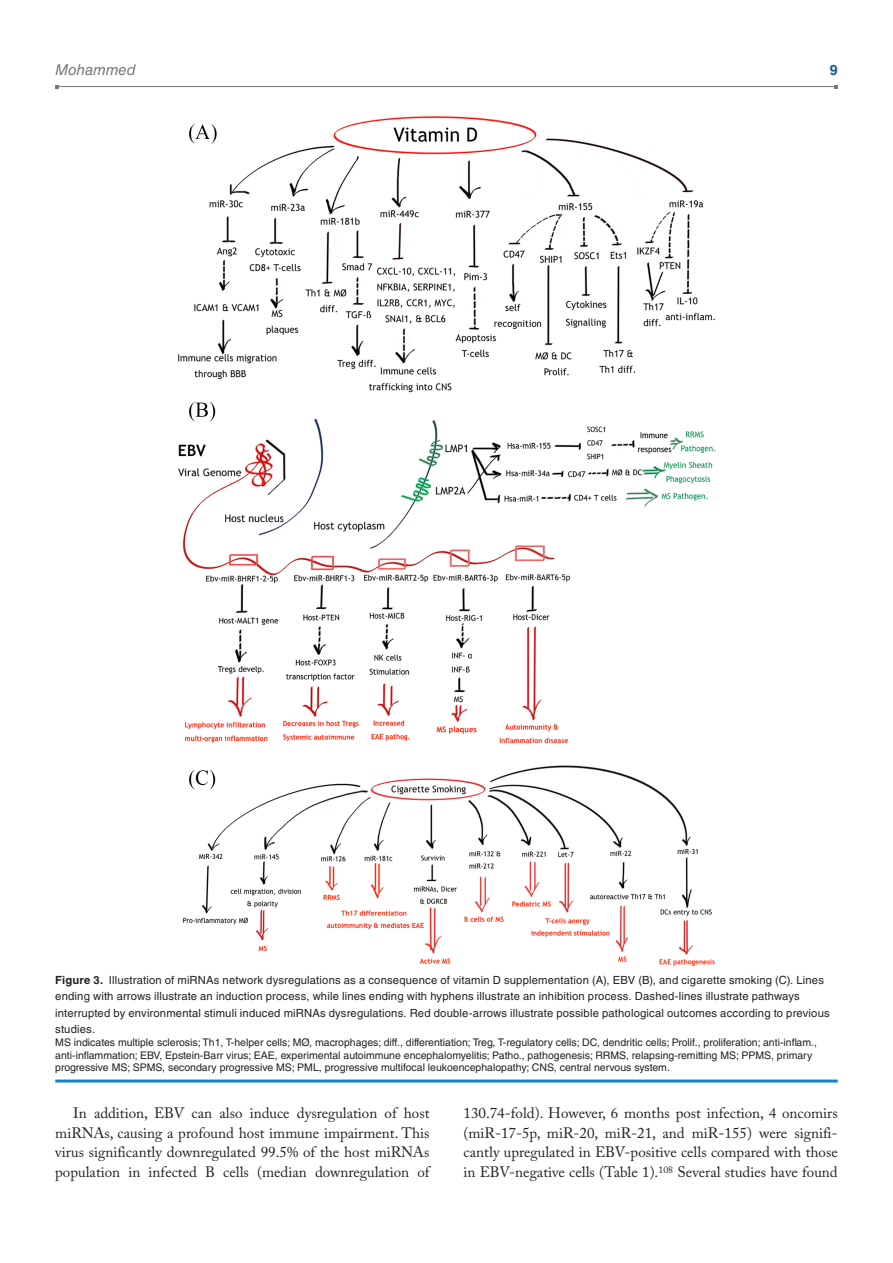
<style>
.page{position:relative;width:893px;height:1263px;background:#fff}
.page>*{position:absolute;margin:0;border:0;box-sizing:border-box;transform-origin:0 0}
.t1{font:15px/19.5px "Adobe Caslon Pro";color:#231f20;text-align:justify}
.t2{font:italic 15px "Helvetica LT Std";color:#76787b}
.t3{font:700 14.25px "Helvetica LT Std";color:#1055a4}
.t4{font:11.25px/16.5px "Helvetica LT Std";letter-spacing:.015em;color:#231f20}
.t5{font:10.5px/12.8px "Helvetica LT Std";color:#231f20}
.s1{font-weight:700}
</style>
<div class="page">
<hr style="left:57px;top:86px;width:779px;height:1px;background:#76787b">
<hr style="left:55px;top:1079px;width:783px;height:3px;background:#1582c5">
<img style="left:177px;top:116px;width:539px;height:851px">
<h1 class="t2" style="left:55px;top:61px;width:82px">Mohammed</h1>
<h2 class="t3" style="left:830px;top:61px;width:9px">9</h2>
<p class="t4" style="left:55px;top:971px;width:776px"><span class="s1">Figure 3.</span> Illustration of miRNAs network dysregulations as a consequence of vitamin D supplementation (A), EBV (B), and cigarette smoking (C). Lines ending with arrows illustrate an induction process, while lines ending with hyphens illustrate an inhibition process. Dashed-lines illustrate pathways interrupted by environmental stimuli induced miRNAs dysregulations. Red double-arrows illustrate possible pathological outcomes according to previous studies.</p>
<p class="t5" style="left:55px;top:1036px;width:763px">MS indicates multiple sclerosis; Th1, T-helper cells; MØ, macrophages; diff., differentiation; Treg, T-regulatory cells; DC, dendritic cells; Prolif., proliferation; anti-inflam., anti-inflammation; EBV, Epstein-Barr virus; EAE, experimental autoimmune encephalomyelitis; Patho., pathogenesis; RRMS, relapsing-remitting MS; PPMS, primary progressive MS; SPMS, secondary progressive MS; PML, progressive multifocal leukoencephalopathy; CNS, central nervous system.</p>
<h1 class="t1" style="left:55px;top:1103px;width:376px;text-indent:18px">In addition, EBV can also induce dysregulation of host miRNAs, causing a profound host immune impairment. This virus significantly downregulated 99.5% of the host miRNAs population in infected B cells (median downregulation of</h1>
<p class="t1" style="left:463px;top:1103px;width:376px">130.74-fold). However, 6 months post infection, 4 oncomirs (miR-17-5p, miR-20, miR-21, and miR-155) were signifi&shy;cantly upregulated in EBV-positive cells compared with those in EBV-negative cells (Table 1).<sup>108</sup> Several studies have found</p>
</div>
